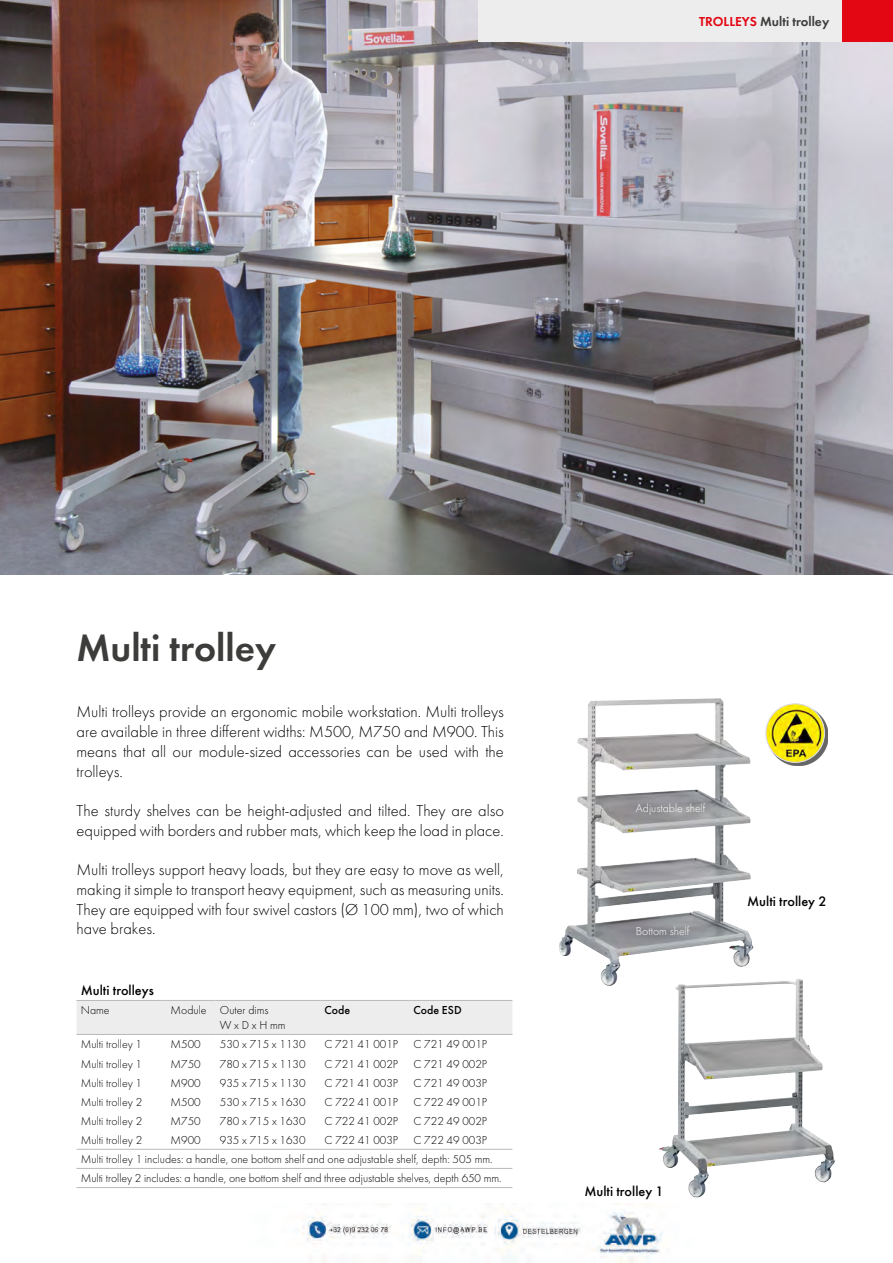
<style>
.page{position:relative;width:893px;height:1263px;background:#fff}
.page>*{position:absolute;margin:0;border:0;box-sizing:border-box;transform-origin:0 0}
.t1{font:39px "Futura Demi";color:#3c3c3b}
.t2{font:300 16.5px/19.8px "Futura";color:#000;text-align:justify}
.t3{font:500 14.25px "Futura";color:#000}
.t4{font:13.5px "Futura Demi";color:#3c3c3b}
.t5{font:300 12px/19.2px "Futura";color:#000}
.t6{font:300 12px "Futura";color:#fff}
.t7{font:500 12px "Futura";color:#000}
.s1{color:#e30613}
</style>
<div class="page">
<img style="left:0;top:0;width:893px;height:574px">
<img style="left:659px;top:979px;width:176px;height:218px">
<img style="left:559px;top:698px;width:194px;height:288px">
<div style="left:768px;top:706px;width:60px;height:60px;background:#000;opacity:.6"></div>
<img style="left:766px;top:704px;width:58px;height:58px;border-radius:29px">
<div style="left:765px;top:703px;width:60px;height:60px;border:1px solid #dadada;border-radius:50%"></div>
<div style="left:478px;top:0;width:415px;height:42px;background:#ededed"></div>
<div style="left:842px;top:0;width:51px;height:42px;background:#e30613"></div>
<div style="left:77px;top:1001px;width:435px;height:33px;background:#ededed"></div>
<hr style="left:77px;top:1000px;width:89px;height:1px;background:#bababa">
<hr style="left:166px;top:1000px;width:50px;height:1px;background:#bababa">
<hr style="left:216px;top:1000px;width:104px;height:1px;background:#bababa">
<hr style="left:320px;top:1000px;width:89px;height:1px;background:#bababa">
<hr style="left:409px;top:1000px;width:103px;height:1px;background:#bababa">
<hr style="left:77px;top:1034px;width:89px;height:1px;background:#bababa">
<hr style="left:166px;top:1034px;width:50px;height:1px;background:#bababa">
<hr style="left:216px;top:1034px;width:104px;height:1px;background:#bababa">
<hr style="left:320px;top:1034px;width:89px;height:1px;background:#bababa">
<hr style="left:409px;top:1034px;width:103px;height:1px;background:#bababa">
<hr style="left:77px;top:1149px;width:89px;height:1px;background:#bababa">
<hr style="left:166px;top:1149px;width:50px;height:1px;background:#bababa">
<hr style="left:216px;top:1149px;width:104px;height:1px;background:#bababa">
<hr style="left:320px;top:1149px;width:89px;height:1px;background:#bababa">
<hr style="left:409px;top:1149px;width:103px;height:1px;background:#bababa">
<hr style="left:77px;top:1168px;width:89px;height:1px;background:#bababa">
<hr style="left:166px;top:1168px;width:50px;height:1px;background:#bababa">
<hr style="left:216px;top:1168px;width:104px;height:1px;background:#bababa">
<hr style="left:320px;top:1168px;width:89px;height:1px;background:#bababa">
<hr style="left:409px;top:1168px;width:103px;height:1px;background:#bababa">
<hr style="left:77px;top:1187px;width:89px;height:1px;background:#bababa">
<hr style="left:166px;top:1187px;width:50px;height:1px;background:#bababa">
<hr style="left:216px;top:1187px;width:104px;height:1px;background:#bababa">
<hr style="left:320px;top:1187px;width:89px;height:1px;background:#bababa">
<hr style="left:409px;top:1187px;width:103px;height:1px;background:#bababa">
<img style="left:302px;top:1203px;width:361px;height:60px">
<p class="t4" style="left:699px;top:13px;width:132px"><span class="s1">TROLLEYS</span> Multi trolley</p>
<h1 class="t1" style="left:77px;top:623px;width:201px">Multi trolley</h1>
<p class="t2" style="left:77px;top:702px;width:429px">Multi trolleys provide an ergonomic mobile workstation. Multi trolleys are available in three different widths: M500, M750 and M900. This means that all our module-sized accessories can be used with the trolleys.</p>
<p class="t2" style="left:77px;top:801px;width:429px">The sturdy shelves can be height-adjusted and tilted. They are also equipped with borders and rubber mats, which keep the load in place.</p>
<p class="t2" style="left:77px;top:860px;width:429px">Multi trolleys support heavy loads, but they are easy to move as well, making it simple to transport heavy equipment, such as measuring units.<br>They are equipped with four swivel castors (Ø 100 mm), two of which have brakes.</p>
<p class="t3" style="left:81px;top:981px;width:75px">Multi trolleys</p>
<p class="t5" style="left:81px;top:1001px;width:30px">Name</p>
<p class="t5" style="left:220px;top:1003px;width:67px;line-height:14.4px;text-indent:-49px">Module Outer dims<br>W x D x H mm</p>
<p class="t7" style="left:324px;top:1003px;width:27px">Code</p>
<p class="t7" style="left:413px;top:1003px;width:50px">Code ESD</p>
<p class="t5" style="left:81px;top:1035px;width:63px">Multi trolley 1</p>
<p class="t5" style="left:171px;top:1035px;width:32px">M500</p>
<p class="t5" style="left:220px;top:1035px;width:87px">530 x 715 x 1130</p>
<p class="t5" style="left:324px;top:1035px;width:75px">C 721 41 001P</p>
<p class="t5" style="left:413px;top:1035px;width:75px">C 721 49 001P</p>
<p class="t5" style="left:81px;top:1054px;width:63px">Multi trolley 1</p>
<p class="t5" style="left:171px;top:1054px;width:32px">M750</p>
<p class="t5" style="left:220px;top:1054px;width:87px">780 x 715 x 1130</p>
<p class="t5" style="left:324px;top:1054px;width:75px">C 721 41 002P</p>
<p class="t5" style="left:413px;top:1054px;width:75px">C 721 49 002P</p>
<p class="t5" style="left:81px;top:1073px;width:63px">Multi trolley 1</p>
<p class="t5" style="left:171px;top:1073px;width:32px">M900</p>
<p class="t5" style="left:220px;top:1073px;width:87px">935 x 715 x 1130</p>
<p class="t5" style="left:324px;top:1073px;width:75px">C 721 41 003P</p>
<p class="t5" style="left:413px;top:1073px;width:75px">C 721 49 003P</p>
<p class="t5" style="left:81px;top:1092px;width:63px">Multi trolley 2</p>
<p class="t5" style="left:171px;top:1092px;width:32px">M500</p>
<p class="t5" style="left:220px;top:1092px;width:87px">530 x 715 x 1630</p>
<p class="t5" style="left:324px;top:1092px;width:75px">C 722 41 001P</p>
<p class="t5" style="left:413px;top:1092px;width:75px">C 722 49 001P</p>
<p class="t5" style="left:81px;top:1111px;width:63px">Multi trolley 2</p>
<p class="t5" style="left:171px;top:1111px;width:32px">M750</p>
<p class="t5" style="left:220px;top:1111px;width:87px">780 x 715 x 1630</p>
<p class="t5" style="left:325px;top:1111px;width:75px">C 722 41 002P</p>
<p class="t5" style="left:413px;top:1111px;width:75px">C 722 49 002P</p>
<p class="t5" style="left:81px;top:1130px;width:63px">Multi trolley 2</p>
<p class="t5" style="left:171px;top:1130px;width:32px">M900</p>
<p class="t5" style="left:220px;top:1130px;width:87px">935 x 715 x 1630</p>
<p class="t5" style="left:325px;top:1130px;width:75px">C 722 41 003P</p>
<p class="t5" style="left:81px;top:1130px;width:422px;text-indent:333px">C 722 49 003P<br>Multi trolley 1 includes: a handle, one bottom shelf and one adjustable shelf, depth: 505 mm.<br>Multi trolley 2 includes: a handle, one bottom shelf and three adjustable shelves, depth 650 mm.</p>
<p class="t6" style="left:636px;top:801px;width:71px">Adjustable shelf</p>
<p class="t6" style="left:636px;top:924px;width:55px">Bottom shelf</p>
<p class="t3" style="left:747px;top:893px;width:81px">Multi trolley 2</p>
<p class="t3" style="left:584px;top:1183px;width:81px">Multi trolley 1</p>
</div>
